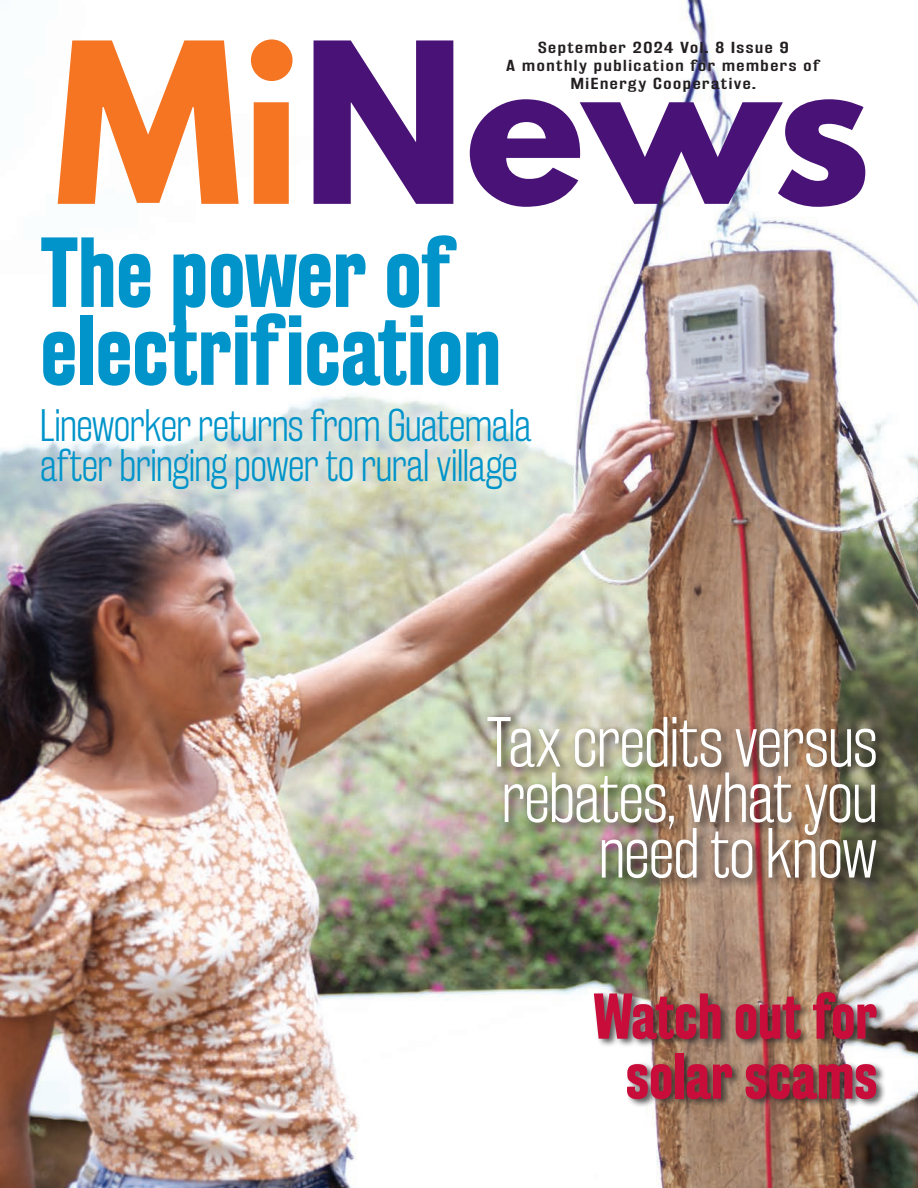
<style>
.page{position:relative;width:918px;height:1188px;background:#fff}
.page>*{position:absolute;margin:0;border:0;box-sizing:border-box;transform-origin:0 0}
.t1{font:700 198px "League Spartan";color:#491276}
.Body_paragraph_serif{font:700 87.6px/77.8px "Rakesly Rg";color:#0094ca}
.Body_paragraph_serif-2{font:62.55px/55.5px "Rakesly Lt";color:#fff}
.Body_paragraph_serif-3{font:700 57px "Rakesly Rg";color:#c80d3a}
.Body_paragraph_serif-4{font:39.9px "Rakesly Lt";color:#0094ca}
.t2{font:14.1px "Rakesly Rg";letter-spacing:.08em;color:#231f20;scale:1.39 1}
.s1{color:#f57523}
</style>
<div class="page">
<img style="left:0;top:0;width:918px;height:1188px">
<div style="left:484px;top:713px;width:404px;height:178px;background:#231f20;opacity:.75"></div>
<div style="left:592px;top:991px;width:295px;height:118px;background:#231f20;opacity:.75"></div>
<p class="t1" style="left:54px;top:-31px;width:818px"><span class="s1">Mi</span>News</p>
<p class="t2" style="left:538px;top:39px;width:182px">September 2024 Vol. 8 Issue 9</p>
<p class="t2" style="left:506px;top:57px;width:228px">A monthly publication for members of</p>
<p class="t2" style="left:571px;top:75px;width:135px">MiEnergy Cooperative.</p>
<p class="Body_paragraph_serif" style="left:40px;top:234px;width:462px">The power of electrification</p>
<p class="Body_paragraph_serif-4" style="left:40px;top:402px;width:493px">Lineworker returns from Guatemala</p>
<p class="Body_paragraph_serif-4" style="left:40px;top:442px;width:479px">after bringing power to rural village</p>
<p class="Body_paragraph_serif-2" style="left:486px;top:714px;width:393px">Tax credits versus rebates, what you</p>
<p class="Body_paragraph_serif-2" style="left:599px;top:825px;width:280px">need to know</p>
<p class="Body_paragraph_serif-3" style="left:593px;top:982px;width:286px">Watch out for</p>
<p class="Body_paragraph_serif-3" style="left:626px;top:1042px;width:253px">solar scams</p>
</div>
